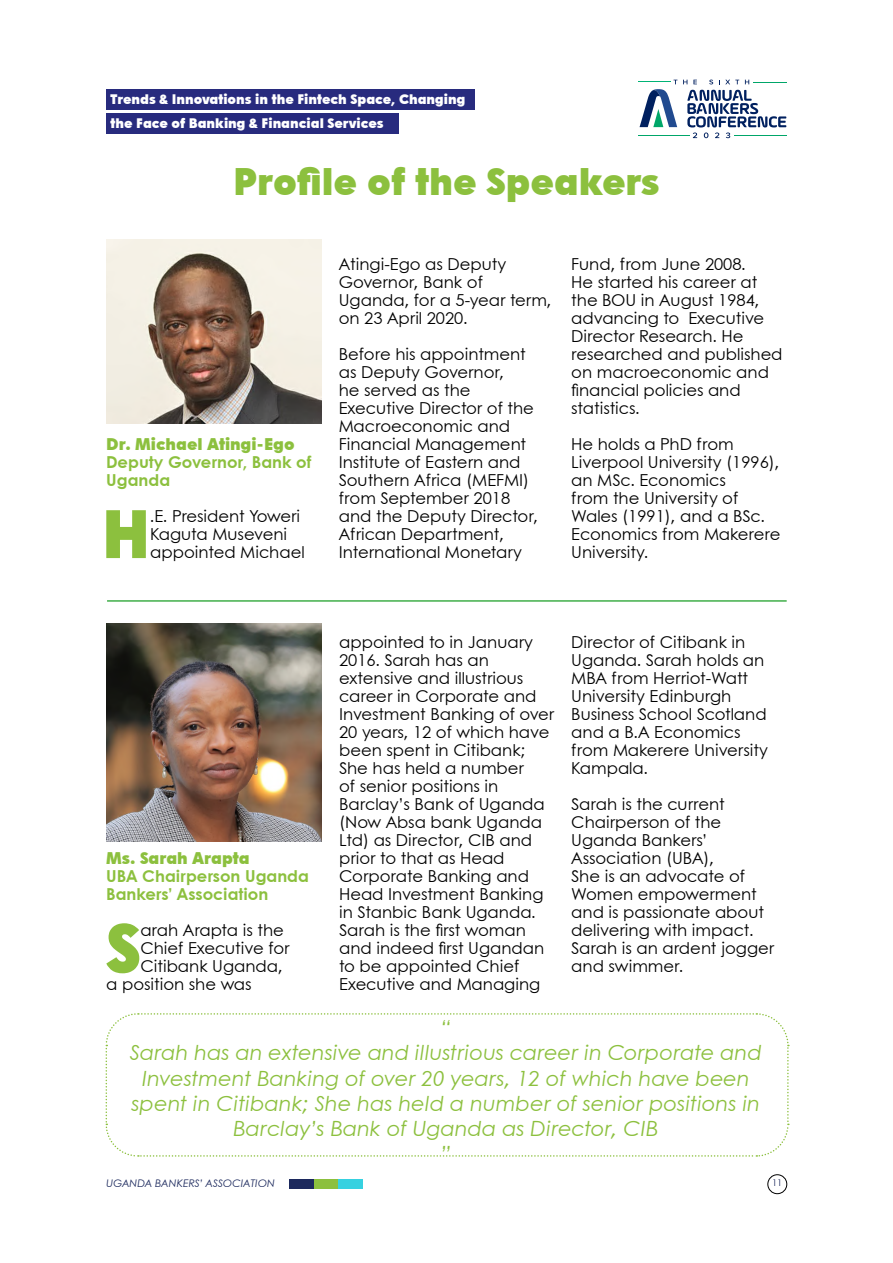
<style>
.page{position:relative;width:893px;height:1263px;background:#fff}
.page>*{position:absolute;margin:0;border:0;box-sizing:border-box;transform-origin:0 0}
.t1{font:900 66.6px "Century Gothic Paneuropean";color:#8cc03e}
.t2{font:900 37.5px "Century Gothic Paneuropean";color:#8cc03e}
.t3{font:italic 21px/25.2px "Century Gothic Paneuropean";color:#8cc03e;text-align:center}
.t4{font:16.5px/18px "Century Gothic Paneuropean";color:#000}
.t5{font:700 16.5px/18px "Century Gothic Paneuropean";color:#8cc03e}
.t6{font:900 16.5px "Century Gothic Paneuropean";color:#8cc03e}
.t7{font:900 13.5px/24px "Century Gothic Paneuropean";color:#fff}
.t8{font:italic 10.5px "Century Gothic Paneuropean";color:#1c295d}
.t9{font:9.15px "Century Gothic Paneuropean";color:#1c295d}
</style>
<div class="page">
<div style="left:314px;top:1179px;width:24px;height:9px;background:#8cc03e"></div>
<div style="left:338px;top:1179px;width:25px;height:9px;background:#36d1e0"></div>
<div style="left:289px;top:1179px;width:25px;height:9px;background:#1c295d"></div>
<svg style="left:639px;top:80px;width:38px;height:47px"></svg>
<svg style="left:683px;top:80px;width:4px;height:4px"></svg>
<svg style="left:693px;top:80px;width:4px;height:4px"></svg>
<svg style="left:709px;top:80px;width:4px;height:4px"></svg>
<svg style="left:719px;top:80px;width:20px;height:4px"></svg>
<svg style="left:745px;top:80px;width:4px;height:4px"></svg>
<hr style="left:638px;top:81px;width:33px;height:1px;background:#00b375">
<hr style="left:753px;top:82px;width:33px;height:1px;background:#00a669">
<svg style="left:687px;top:90px;width:99px;height:48px"></svg>
<hr style="left:638px;top:135px;width:52px;height:1px;background:#00a669">
<hr style="left:734px;top:135px;width:53px;height:1px;background:#00a669">
<div style="left:106px;top:90px;width:368px;height:20px;background:#282b7e"></div>
<div style="left:106px;top:113px;width:293px;height:21px;background:#282b7e"></div>
<div style="left:767px;top:1174px;width:20px;height:20px;border:1px solid #000;border-radius:50%"></div>
<img style="left:106px;top:240px;width:216px;height:183px">
<hr style="left:107px;top:600px;width:680px;height:2px;background:#40ae49">
<img style="left:106px;top:623px;width:216px;height:218px">
<svg style="left:105px;top:1013px;width:684px;height:144px"></svg>
<p class="t7" style="left:111px;top:86px;width:356px">Trends &amp; Innovations in the Fintech Space, Changing the Face of Banking &amp; Financial Services</p>
<p class="t2" style="left:233px;top:154px;width:428px">Profile of the Speakers</p>
<p class="t6" style="left:106px;top:432px;width:190px">Dr. Michael Atingi-Ego</p>
<p class="t5" style="left:106px;top:452px;width:207px">Deputy Governor, Bank of<br>Uganda</p>
<p class="t1" style="left:102px;top:486px;width:51px">H</p>
<p class="t4" style="left:150px;top:507px;width:156px">.E. President Yoweri<br>Kaguta Museveni appointed Michael</p>
<p class="t4" style="left:339px;top:255px;width:214px">Atingi-Ego as Deputy<br>Governor, Bank of<br>Uganda, for a 5-year term, on 23 April 2020.</p>
<p class="t4" style="left:339px;top:345px;width:201px">Before his appointment as Deputy Governor,<br>he served as the<br>Executive Director of the<br>Macroeconomic and<br>Financial Management<br>Institute of Eastern and<br>Southern Africa (MEFMI) from September 2018 and the Deputy Director,<br>African Department,<br>International Monetary</p>
<p class="t4" style="left:571px;top:255px;width:176px">Fund, from June 2008.</p>
<p class="t4" style="left:571px;top:273px;width:213px">He started his career at the BOU in August 1984, advancing to Executive<br>Director Research. He researched and published on macroeconomic and financial policies and statistics.</p>
<p class="t4" style="left:571px;top:435px;width:211px">He holds a PhD from<br>Liverpool University (1996), an MSc. Economics<br>from the University of<br>Wales (1991), and a BSc.<br>Economics from Makerere<br>University.</p>
<p class="t6" style="left:106px;top:846px;width:145px">Ms. Sarah Arapta</p>
<p class="t5" style="left:106px;top:866px;width:204px">UBA Chairperson Uganda<br>Bankers’ Association</p>
<p class="t1" style="left:106px;top:900px;width:36px">S</p>
<p class="t4" style="left:140px;top:921px;width:145px">arah Arapta is the</p>
<p class="t4" style="left:140px;top:939px;width:151px">Chief Executive for</p>
<p class="t4" style="left:140px;top:957px;width:144px">Citibank Uganda,</p>
<p class="t4" style="left:106px;top:975px;width:147px">a position she was</p>
<p class="t4" style="left:339px;top:633px;width:217px">appointed to in January<br>2016. Sarah has an extensive and illustrious career in Corporate and<br>Investment Banking of over<br>20 years, 12 of which have been spent in Citibank;<br>She has held a number<br>of senior positions in<br>Barclay’s Bank of Uganda (Now Absa bank Uganda<br>Ltd) as Director, CIB and prior to that as Head<br>Corporate Banking and<br>Head Investment Banking in Stanbic Bank Uganda.</p>
<p class="t4" style="left:339px;top:921px;width:207px">Sarah is the first woman and indeed first Ugandan to be appointed Chief<br>Executive and Managing</p>
<p class="t4" style="left:571px;top:633px;width:198px">Director of Citibank in<br>Uganda. Sarah holds an<br>MBA from Herriot-Watt<br>University Edinburgh<br>Business School Scotland and a B.A Economics from Makerere University<br>Kampala.</p>
<p class="t4" style="left:571px;top:795px;width:155px">Sarah is the current<br>Chairperson of the<br>Uganda Bankers’<br>Association (UBA),</p>
<p class="t4" style="left:571px;top:867px;width:205px">She is an advocate of<br>Women empowerment and is passionate about delivering with impact.<br>Sarah is an ardent jogger and swimmer.</p>
<p class="t3" style="left:440px;top:1015px;width:12px">“</p>
<p class="t3" style="left:129px;top:1040px;width:633px">Sarah has an extensive and illustrious career in Corporate and Investment Banking of over 20 years, 12 of which have been spent in Citibank; She has held a number of senior positions in Barclay’s Bank of Uganda as Director, CIB</p>
<p class="t3" style="left:440px;top:1141px;width:12px">”</p>
<p class="t8" style="left:106px;top:1177px;width:170px">UGANDA BANKERS’ ASSOCIATION</p>
<p class="t9" style="left:772px;top:1177px;width:12px">11</p>
</div>
